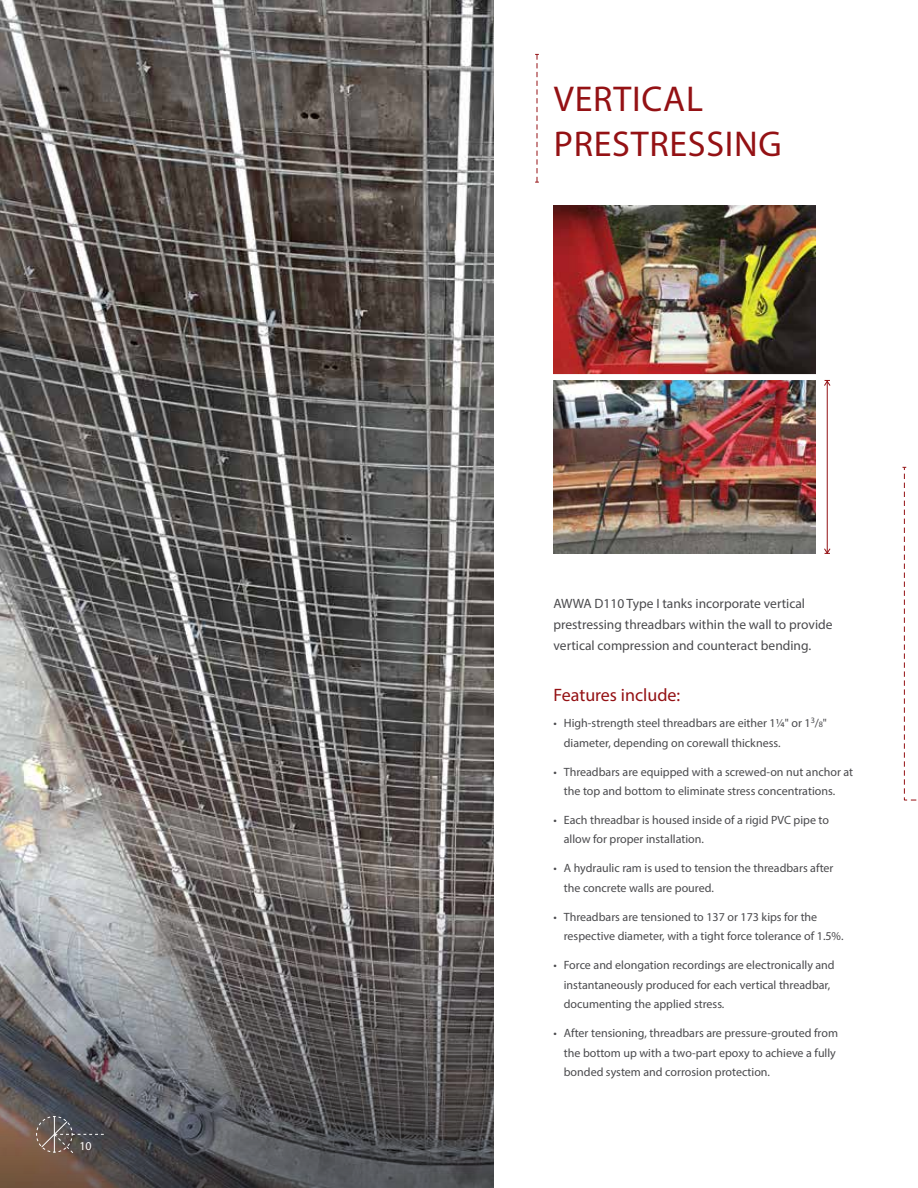
<style>
.page{position:relative;width:918px;height:1188px;background:#fff}
.page>*{position:absolute;margin:0;border:0;box-sizing:border-box;transform-origin:0 0}
.t1{font:36px/45px "Myriad Pro";letter-spacing:.02em;color:#941114}
.t2{font:18px "Myriad Pro";color:#941114}
.t3{font:13.5px/21px "Myriad Pro";color:#4a4a4d}
.t4{font:12px/19.5px "Myriad Pro";color:#4a4a4d}
.t5{font:12px "Myriad Pro";color:#fff}
.s1{font-size:8.25px}
</style>
<div class="page">
<hr style="left:917px;top:0;width:1px;height:702px;background:#e1e2e4">
<img style="left:0;top:0;width:494px;height:533px">
<svg style="left:0;top:533px;width:494px;height:655px;background:#6d6b6a"></svg>
<img style="left:554px;top:205px;width:261px;height:169px">
<img style="left:554px;top:380px;width:261px;height:173px">
<svg style="left:36px;top:1116px;width:68px;height:38px;background:#605958"></svg>
<svg style="left:903px;top:467px;width:15px;height:334px"></svg>
<hr style="left:827px;top:381px;width:1px;height:172px;background:#941114">
<svg style="left:824px;top:380px;width:7px;height:7px"></svg>
<svg style="left:824px;top:548px;width:7px;height:6px"></svg>
<svg style="left:535px;top:54px;width:4px;height:129px"></svg>
<p class="t5" style="left:79px;top:1141px;width:14px">10</p>
<h1 class="t1" style="left:554px;top:80px;width:229px">VERTICAL<br>PRESTRESSING</h1>
<p class="t3" style="left:554px;top:594px;width:281px">AWWA D110 Type I tanks incorporate vertical prestressing threadbars within the wall to provide vertical compression and counteract bending.</p>
<h2 class="t2" style="left:554px;top:687px;width:128px">Features include:</h2>
<p class="t4" style="left:564px;top:714px;width:264px;text-indent:-10px">• High-strength steel threadbars are either 1¼" or 1<sup>3</sup>/<span class="s1">8</span>" diameter, depending on corewall thickness.</p>
<p class="t4" style="left:564px;top:763px;width:291px;text-indent:-10px">• Threadbars are equipped with a screwed-on nut anchor at the top and bottom to eliminate stress concentrations.</p>
<p class="t4" style="left:564px;top:811px;width:267px;text-indent:-10px">• Each threadbar is housed inside of a rigid PVC pipe to allow for proper installation.</p>
<p class="t4" style="left:564px;top:860px;width:271px;text-indent:-10px">• A hydraulic ram is used to tension the threadbars after the concrete walls are poured.</p>
<p class="t4" style="left:564px;top:908px;width:281px;text-indent:-10px">• Threadbars are tensioned to 137 or 173 kips for the respective diameter, with a tight force tolerance of 1.5%.</p>
<p class="t4" style="left:564px;top:957px;width:272px;text-indent:-10px">• Force and elongation recordings are electronically and instantaneously produced for each vertical threadbar, documenting the applied stress.</p>
<p class="t4" style="left:564px;top:1025px;width:276px;text-indent:-10px">• After tensioning, threadbars are pressure-grouted from the bottom up with a two-part epoxy to achieve a fully bonded system and corrosion protection.</p>
</div>
